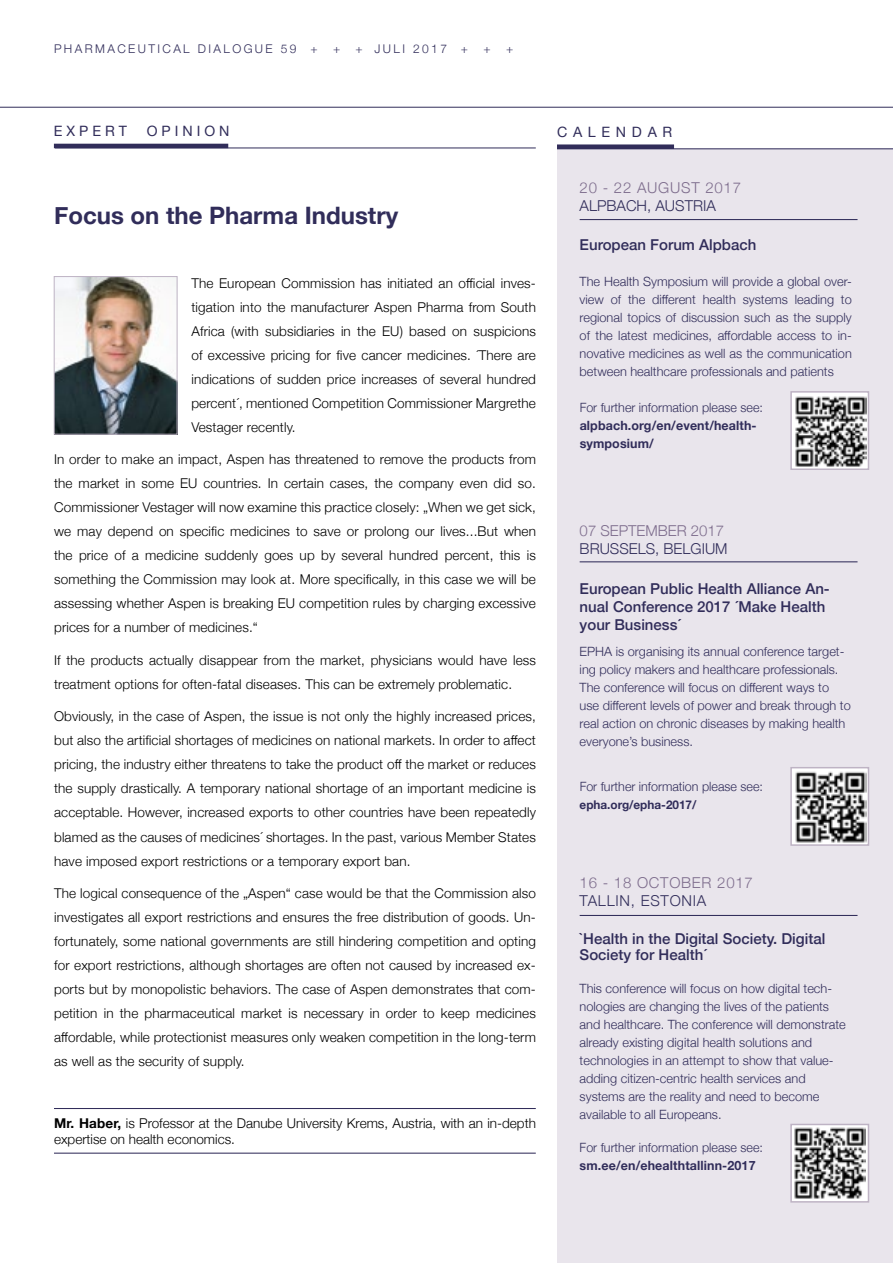
<style>
.page{position:relative;width:893px;height:1263px;background:#fff}
.page>*{position:absolute;margin:0;border:0;box-sizing:border-box;transform-origin:0 0}
.t1{font:700 24px "Helvetica Neue";color:#312d5a}
.t2{font:500 15px/18px "Helvetica Neue";color:#312d5a}
.t3{font:300 15px "Helvetica Neue";letter-spacing:.05em;color:#7e6d8d}
.t4{font:300 15px "Helvetica Neue";color:#312d5a}
.t5{font:300 15px "Helvetica Neue";color:#7e6d8d}
.t6{font:300 15px "Helvetica Neue";letter-spacing:.05em;color:#312d5a}
.t7{font:14.25px "Helvetica Neue";letter-spacing:.4em;color:#312d5a}
.t8{font:300 13.5px/24px "Helvetica Neue";letter-spacing:.01em;color:#000;text-align:justify}
.t9{font:300 12.75px/18px "Helvetica Neue";color:#312d5a}
.t10{font:700 12.75px/18px "Helvetica Neue";letter-spacing:.01em;color:#312d5a}
.t11{font:300 12px "Helvetica Neue";letter-spacing:.2em;color:#312d5a}
.t12{font:700 12px "Helvetica Neue";color:#312d5a}
.s1{font-weight:700}
</style>
<div class="page">
<hr style="left:0;top:107px;width:893px;height:1px;background:#312d5a">
<hr style="left:55px;top:148px;width:481px;height:1px;background:#312d5a">
<hr style="left:54px;top:144px;width:174px;height:4px;background:#312d5a">
<div style="left:557px;top:149px;width:336px;height:1114px;background:#e9e5ec"></div>
<hr style="left:557px;top:149px;width:336px;height:1px;background:#312d5a">
<div style="left:557px;top:144px;width:117px;height:5px;background:#312d5a"></div>
<div style="left:791px;top:392px;width:77px;height:77px;background:#fff"></div>
<img style="left:795px;top:396px;width:71px;height:71px">
<div style="left:790px;top:391px;width:79px;height:79px;border:2px solid #beb3c4"></div>
<hr style="left:580px;top:561px;width:277px;height:1px;background:#312d5a">
<div style="left:791px;top:768px;width:77px;height:77px;background:#fff"></div>
<img style="left:795px;top:771px;width:71px;height:72px">
<div style="left:790px;top:767px;width:79px;height:79px;border:2px solid #beb3c4"></div>
<hr style="left:580px;top:219px;width:277px;height:1px;background:#312d5a">
<hr style="left:580px;top:915px;width:277px;height:1px;background:#312d5a">
<img style="left:793px;top:1127px;width:73px;height:72px">
<div style="left:790px;top:1124px;width:79px;height:78px;border:2px solid #beb3c4"></div>
<hr style="left:54px;top:1152px;width:482px;height:2px;background:#312d5a">
<hr style="left:54px;top:1108px;width:482px;height:1px;background:#312d5a">
<img style="left:56px;top:278px;width:119px;height:154px">
<div style="left:54px;top:276px;width:123px;height:158px;border:1px solid #beb3c4"></div>
<p class="t11" style="left:54px;top:39px;width:265px">PHARMACEUTICAL DIALOGUE 59 +</p>
<p class="t11" style="left:333px;top:39px;width:9px">+</p>
<p class="t11" style="left:356px;top:39px;width:114px">+ JULI 2017 +</p>
<p class="t11" style="left:483px;top:39px;width:9px">+</p>
<p class="t11" style="left:506px;top:39px;width:9px">+</p>
<p class="t7" style="left:54px;top:121px;width:75px">E X P E R T</p>
<p class="t7" style="left:147px;top:121px;width:84px">O P I N I O N</p>
<p class="t7" style="left:557px;top:122px;width:117px">CALENDAR</p>
<h1 class="t1" style="left:54px;top:197px;width:346px">Focus on the Pharma Industry</h1>
<p class="t8" style="left:191px;top:270px;width:346px">The European Commission has initiated an official inves&shy;tigation into the manufacturer Aspen Pharma from South Africa (with subsidiaries in the EU) based on suspicions of excessive pricing for five cancer medicines. ´There are indications of sudden price increases of several hundred percent´, mentioned Competition Commissioner Margrethe Vestager recently.</p>
<p class="t8" style="left:54px;top:447px;width:483px">In order to make an impact, Aspen has threatened to remove the products from the market in some EU countries. In certain cases, the company even did so.<br>Commissioner Vestager will now examine this practice closely: „When we get sick, we may depend on specific medicines to save or prolong our lives...But when the price of a medicine suddenly goes up by several hundred percent, this is something the Commission may look at. More specifically, in this case we will be assessing whether Aspen is breaking EU competition rules by charging excessive prices for a number of medicines.“</p>
<p class="t8" style="left:54px;top:647px;width:483px">If the products actually disappear from the market, physicians would have less treatment options for often-fatal diseases. This can be extremely problematic.</p>
<p class="t8" style="left:54px;top:704px;width:483px">Obviously, in the case of Aspen, the issue is not only the highly increased prices, but also the artificial shortages of medicines on national markets. In order to affect pricing, the industry either threatens to take the product off the market or reduces the supply drastically. A temporary national shortage of an important medicine is acceptable. However, increased exports to other countries have been repeatedly blamed as the causes of medicines´ shortages. In the past, various Member States have imposed export restrictions or a temporary export ban.</p>
<p class="t8" style="left:54px;top:880px;width:483px">The logical consequence of the „Aspen“ case would be that the Commission also investigates all export restrictions and ensures the free distribution of goods. Un&shy;fortunately, some national governments are still hindering competition and opting for export restrictions, although shortages are often not caused by increased ex&shy;ports but by monopolistic behaviors. The case of Aspen demonstrates that com&shy;petition in the pharmaceutical market is necessary in order to keep medicines affordable, while protectionist measures only weaken competition in the long-term as well as the security of supply.</p>
<p class="t8" style="left:54px;top:1114px;width:483px;line-height:16.2px"><span class="s1">Mr. Haber,</span> is Professor at the Danube University Krems, Austria, with an in-depth expertise on health economics.</p>
<p class="t3" style="left:580px;top:175px;width:163px">20 - 22 AUGUST 2017</p>
<p class="t4" style="left:580px;top:193px;width:138px">ALPBACH, AUSTRIA</p>
<p class="t2" style="left:580px;top:235px;width:178px">European Forum Alpbach</p>
<p class="t9" style="left:580px;top:272px;width:274px;text-align:justify">The Health Symposium will provide a global over&shy;view of the different health systems leading to regional topics of discussion such as the supply of the latest medicines, affordable access to in&shy;novative medicines as well as the communication between healthcare professionals and patients</p>
<p class="t9" style="left:580px;top:398px;width:185px">For further information please see:</p>
<p class="t10" style="left:580px;top:417px;width:179px">alpbach.org/en/event/health&shy;symposium/</p>
<p class="t5" style="left:580px;top:519px;width:146px">07 SEPTEMBER 2017</p>
<p class="t4" style="left:580px;top:537px;width:149px">BRUSSELS, BELGIUM</p>
<p class="t2" style="left:580px;top:578px;width:252px">European Public Health Alliance An&shy;nual Conference 2017 ´Make Health your Business´</p>
<p class="t9" style="left:580px;top:642px;width:273px">EPHA is organising its annual conference target&shy;ing policy makers and healthcare professionals.<br>The conference will focus on different ways to use different levels of power and break through to real action on chronic diseases by making health everyone’s business.</p>
<p class="t9" style="left:580px;top:776px;width:185px">For further information please see:</p>
<p class="t12" style="left:580px;top:795px;width:118px">epha.org/epha-2017/</p>
<p class="t3" style="left:580px;top:870px;width:175px">16 - 18 OCTOBER 2017</p>
<p class="t6" style="left:580px;top:888px;width:128px">TALLIN, ESTONIA</p>
<p class="t2" style="left:580px;top:929px;width:247px;line-height:16.5px">`Health in the Digital Society. Digital<br>Society for Health´</p>
<p class="t9" style="left:580px;top:979px;width:268px">This conference will focus on how digital tech&shy;nologies are changing the lives of the patients and healthcare. The conference will demonstrate already existing digital health solutions and technologies in an attempt to show that value&shy;adding citizen-centric health services and systems are the reality and need to become available to all Europeans.</p>
<p class="t9" style="left:580px;top:1138px;width:185px">For further information please see:</p>
<p class="t10" style="left:580px;top:1157px;width:177px">sm.ee/en/ehealthtallinn-2017</p>
</div>
